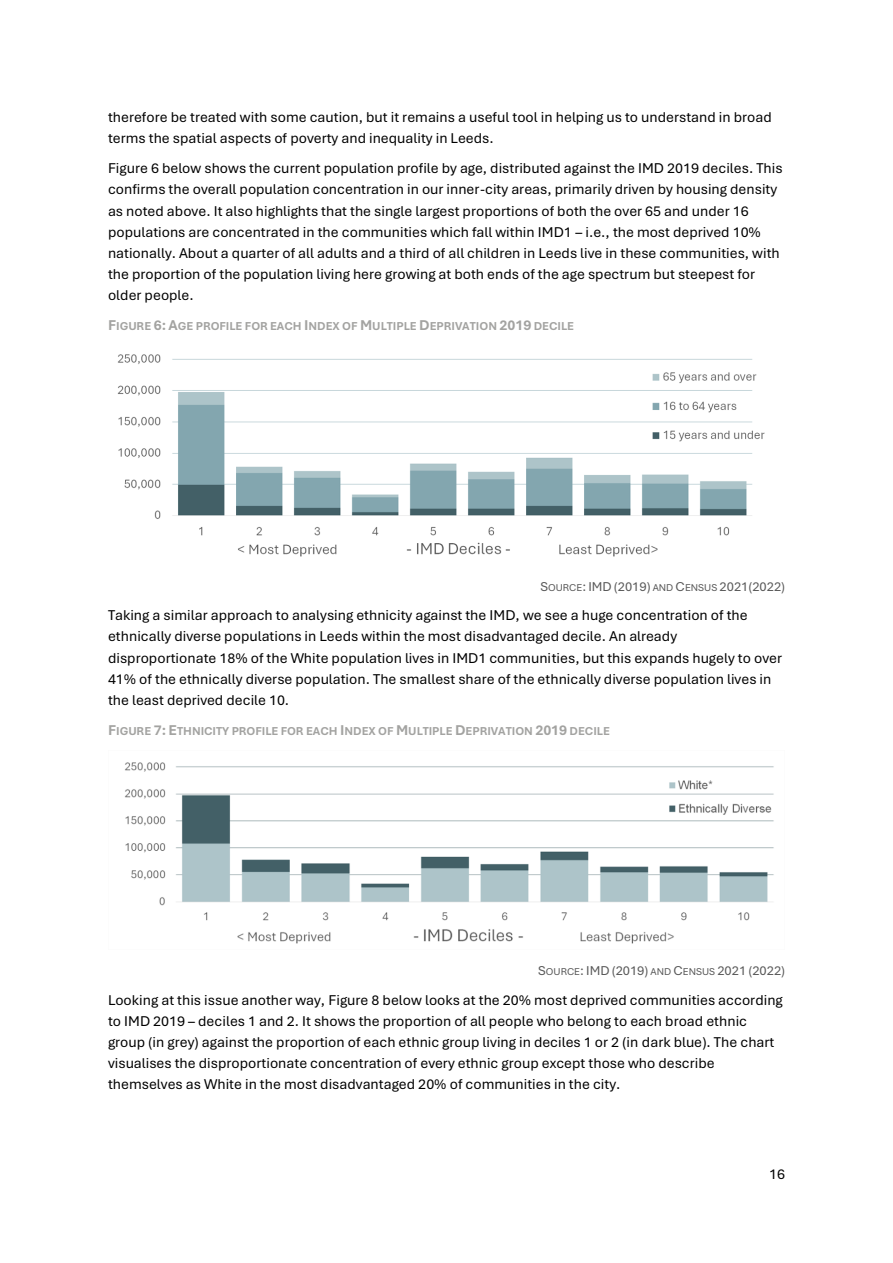
<style>
.page{position:relative;width:893px;height:1263px;background:#fff}
.page>*{position:absolute;margin:0;border:0;box-sizing:border-box;transform-origin:0 0}
.t1{font:15px/21px "Aptos";color:#000}
.t2{font:13.5px "Aptos";color:#595959}
.t3{font:700 12px "Aptos";letter-spacing:-.005em;color:#a3a3a1}
.s1{font-size:15px}
.s2{font-size:10.5px}
</style>
<div class="page">
<img style="left:117px;top:354px;width:648px;height:203px">
<img style="left:125px;top:762px;width:649px;height:182px">
<p class="t1" style="left:108px;top:107px;width:665px">therefore be treated with some caution, but it remains a useful tool in helping us to understand in broad terms the spatial aspects of poverty and inequality in Leeds.</p>
<p class="t1" style="left:108px;top:158px;width:676px">Figure 6 below shows the current population profile by age, distributed against the IMD 2019 deciles. This confirms the overall population concentration in our inner-city areas, primarily driven by housing density as noted above. It also highlights that the single largest proportions of both the over 65 and under 16 populations are concentrated in the communities which fall within IMD1 – i.e., the most deprived 10% nationally. About a quarter of all adults and a third of all children in Leeds live in these communities, with the proportion of the population living here growing at both ends of the age spectrum but steepest for older people.</p>
<p class="t3" style="left:108px;top:319px;width:468px"><span class="s1">F</span>IGURE <span class="s1">6: A</span>GE PROFILE FOR EACH <span class="s1">I</span>NDEX OF <span class="s1">M</span>ULTIPLE <span class="s1">D</span>EPRIVATION <span class="s1">2019</span> DECILE</p>
<p class="t2" style="left:540px;top:578px;width:246px">S<span class="s2">OURCE</span>: IMD(2019) <span class="s2">AND</span> C<span class="s2">ENSUS</span> 2021(2022)</p>
<p class="t1" style="left:108px;top:605px;width:676px">Taking a similar approach to analysing ethnicity against the IMD, we see a huge concentration of the ethnically diverse populations in Leeds within the most disadvantaged decile. An already disproportionate 18% of the White population lives in IMD1 communities, but this expands hugely to over 41% of the ethnically diverse population. The smallest share of the ethnically diverse population lives in the least deprived decile 10.</p>
<p class="t3" style="left:108px;top:723px;width:503px"><span class="s1">F</span>IGURE <span class="s1">7: E</span>THNICITY PROFILE FOR EACH <span class="s1">I</span>NDEX OF <span class="s1">M</span>ULTIPLE <span class="s1">D</span>EPRIVATION <span class="s1">2019</span> DECILE</p>
<p class="t2" style="left:538px;top:962px;width:248px">S<span class="s2">OURCE</span>: IMD(2019) <span class="s2">AND</span> C<span class="s2">ENSUS</span> 2021 (2022)</p>
<p class="t1" style="left:108px;top:989px;width:676px">Looking at this issue another way, Figure 8 below looks at the 20% most deprived communities according to IMD 2019 – deciles 1 and 2. It shows the proportion of all people who belong to each broad ethnic group (in grey) against the proportion of each ethnic group living in deciles 1 or 2 (in dark blue). The chart visualises the disproportionate concentration of every ethnic group except those who describe themselves as White in the most disadvantaged 20% of communities in the city.</p>
<p class="t1" style="left:769px;top:1163px;width:17px">16</p>
</div>
